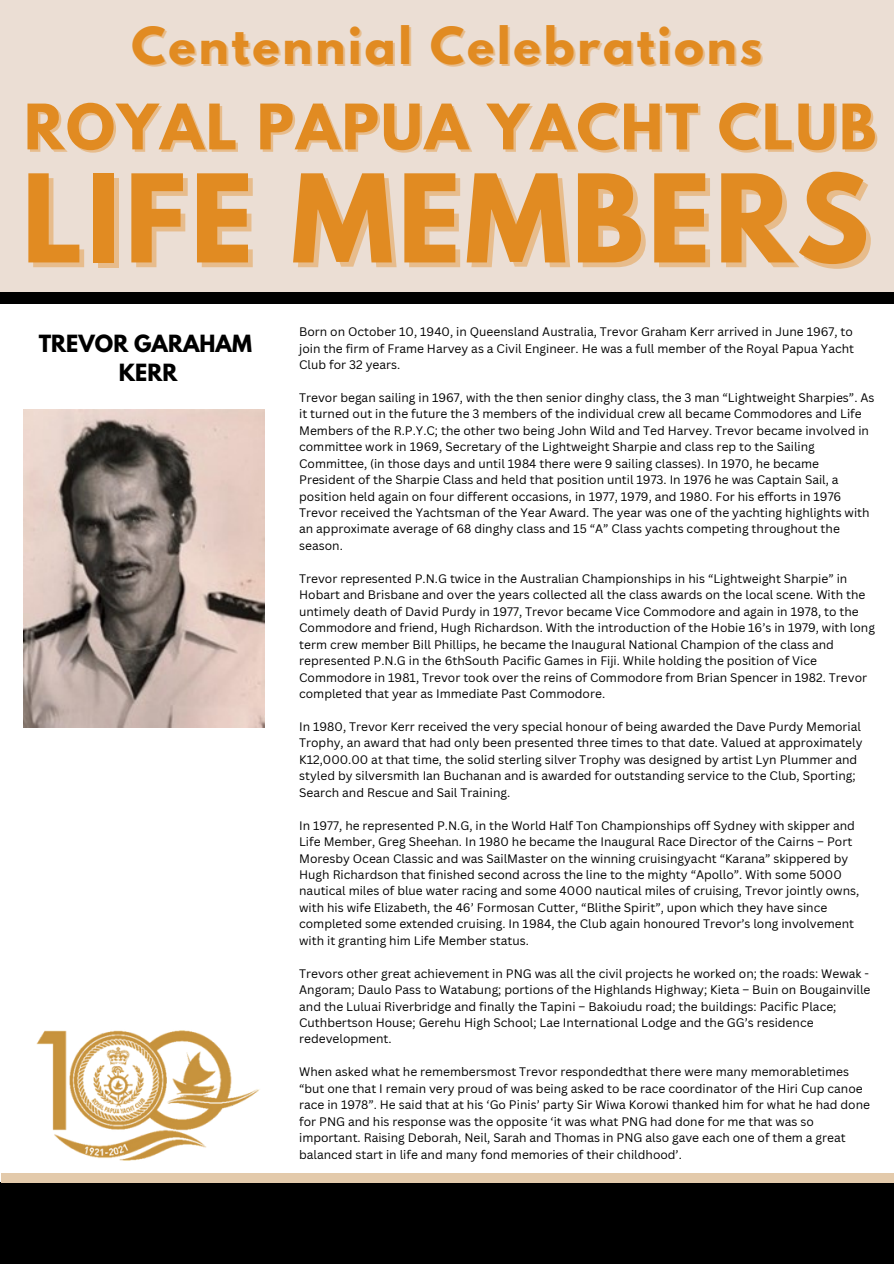
<style>
.page{position:relative;width:894px;height:1264px;background:#fff}
.page>*{position:absolute;margin:0;border:0;box-sizing:border-box;transform-origin:0 0}
.t1{font:700 108px "League Spartan";letter-spacing:.04em;color:#e18b22}
.t2{font:700 55.5px "League Spartan";letter-spacing:.04em;color:#e18b22}
.t3{font:700 45.3px "League Spartan";letter-spacing:.065em;color:#e18b22}
.t4{font:700 21px "League Spartan";color:#000}
.t5{font:12px/16.5px "Canva Sans";color:#000}
</style>
<div class="page">
<div style="left:0;top:0;width:893px;height:292px;background:#ebded4"></div>
<div style="left:0;top:292px;width:893px;height:11px;background:#000"></div>
<div style="left:0;top:1182px;width:893px;height:81px;background:#000"></div>
<div style="left:1px;top:1172px;width:892px;height:10px;background:#e3caab"></div>
<img style="left:23px;top:1030px;width:250px;height:143px">
<img style="left:23px;top:409px;width:241px;height:318px">
<p class="t3" style="left:132px;top:24px;width:631px">Centennial Celebrations</p>
<p class="t2" style="left:24px;top:99px;width:853px">ROYAL PAPUA YACHT CLUB</p>
<p class="t1" style="left:22px;top:165px;width:848px">LIFE MEMBERS</p>
<p class="t4" style="left:39px;top:333px;width:214px">TREVOR GARAHAM</p>
<p class="t4" style="left:119px;top:362px;width:60px">KERR</p>
<p class="t5" style="left:299px;top:323px;width:556px;text-align:justify">Born on October 10, 1940, in Queensland Australia, Trevor Graham Kerr arrived in June 1967, to join the firm of Frame Harvey as a Civil Engineer. He was a full member of the Royal Papua Yacht Club for 32 years.</p>
<p class="t5" style="left:299px;top:389px;width:576px">Trevor began sailing in 1967, with the then senior dinghy class, the 3 man “Lightweight Sharpies”. As it turned out in the future the 3 members of the individual crew all became Commodores and Life Members of the R.P.Y.C; the other two being John Wild and Ted Harvey. Trevor became involved in committee work in 1969, Secretary of the Lightweight Sharpie and class rep to the Sailing Committee, (in those days and until 1984 there were 9 sailing classes). In 1970, he became President of the Sharpie Class and held that position until 1973. In 1976 he was Captain Sail, a position held again on four different occasions, in 1977, 1979, and 1980. For his efforts in 1976<br>Trevor received the Yachtsman of the Year Award. The year was one of the yachting highlights with an approximate average of 68 dinghy class and 15 “A” Class yachts competing throughout the season.</p>
<p class="t5" style="left:299px;top:570px;width:577px">Trevor represented P.N.G twice in the Australian Championships in his “Lightweight Sharpie” in Hobart and Brisbane and over the years collected all the class awards on the local scene. With the untimely death of David Purdy in 1977, Trevor became Vice Commodore and again in 1978, to the Commodore and friend, Hugh Richardson. With the introduction of the Hobie 16’s in 1979, with long term crew member Bill Phillips, he became the Inaugural National Champion of the class and represented P.N.G in the 6thSouth Pacific Games in Fiji. While holding the position of Vice Commodore in 1981, Trevor took over the reins of Commodore from Brian Spencer in 1982. Trevor completed that year as Immediate Past Commodore.</p>
<p class="t5" style="left:299px;top:718px;width:564px">In 1980, Trevor Kerr received the very special honour of being awarded the Dave Purdy Memorial Trophy, an award that had only been presented three times to that date. Valued at approximately K12,000.00 at that time, the solid sterling silver Trophy was designed by artist Lyn Plummer and styled by silversmith Ian Buchanan and is awarded for outstanding service to the Club, Sporting; Search and Rescue and Sail Training.</p>
<p class="t5" style="left:299px;top:816px;width:561px">In 1977, he represented P.N.G, in the World Half Ton Championships off Sydney with skipper and Life Member, Greg Sheehan. In 1980 he became the Inaugural Race Director of the Cairns – Port Moresby Ocean Classic and was SailMaster on the winning cruisingyacht “Karana” skippered by Hugh Richardson that finished second across the line to the mighty “Apollo”. With some 5000 nautical miles of blue water racing and some 4000 nautical miles of cruising, Trevor jointly owns, with his wife Elizabeth, the 46’ Formosan Cutter, “Blithe Spirit”, upon which they have since completed some extended cruising. In 1984, the Club again honoured Trevor’s long involvement with it granting him Life Member status.</p>
<p class="t5" style="left:299px;top:964px;width:572px">Trevors other great achievement in PNG was all the civil projects he worked on; the roads: Wewak - Angoram; Daulo Pass to Watabung; portions of the Highlands Highway; Kieta – Buin on Bougainville and the Luluai Riverbridge and finally the Tapini – Bakoiudu road; the buildings: Pacific Place; Cuthbertson House; Gerehu High School; Lae International Lodge and the GG’s residence redevelopment.</p>
<p class="t5" style="left:299px;top:1063px;width:572px">When asked what he remembersmost Trevor respondedthat there were many memorabletimes “but one that I remain very proud of was being asked to be race coordinator of the Hiri Cup canoe race in 1978”. He said that at his ‘Go Pinis’ party Sir Wiwa Korowi thanked him for what he had done for PNG and his response was the opposite ‘it was what PNG had done for me that was so important. Raising Deborah, Neil, Sarah and Thomas in PNG also gave each one of them a great balanced start in life and many fond memories of their childhood’.</p>
</div>
